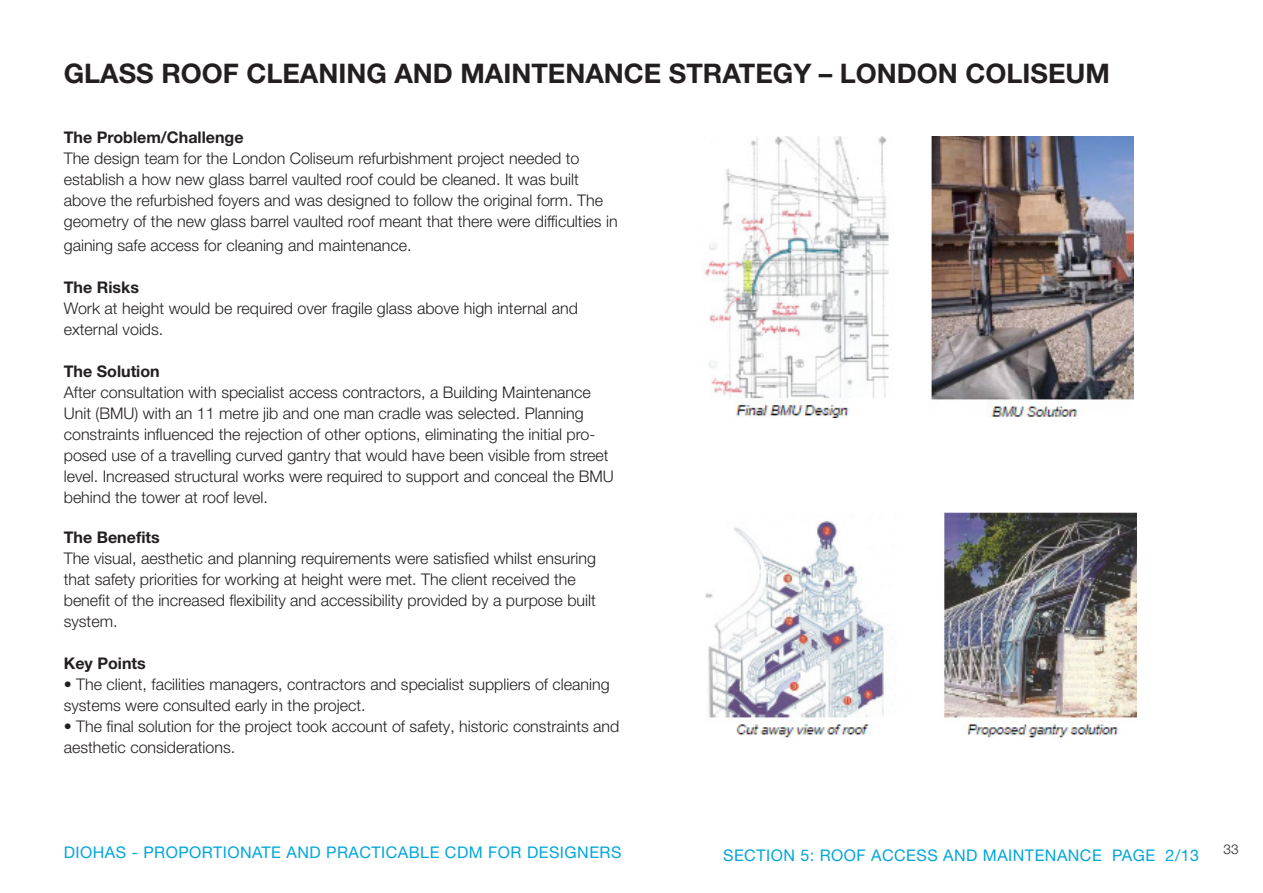
<style>
.page{position:relative;width:1263px;height:893px;background:#fff}
.page>*{position:absolute;margin:0;border:0;box-sizing:border-box;transform-origin:0 0}
.t1{font:700 27px "Helvetica Neue LT Pro";color:#231f20}
.t2{font:300 16.05px/21px "Helvetica Neue LT Pro";color:#231f20}
.Text_Medium_Heading{font:16.05px "Helvetica Neue LT Pro";letter-spacing:.03em;color:#00a6db}
.t3{font:700 16.05px "Helvetica Neue LT Pro";color:#231f20}
.t4{font:300 13.5px "Helvetica Neue LT Pro";color:#231f20}
</style>
<div class="page">
<img style="left:702px;top:136px;width:432px;height:281px">
<img style="left:706px;top:512px;width:430px;height:226px">
<p class="t1" style="left:64px;top:57px;width:1048px">GLASS ROOF CLEANING AND MAINTENANCE STRATEGY – LONDON COLISEUM</p>
<p class="t3" style="left:64px;top:128px;width:181px">The Problem/Challenge</p>
<p class="t2" style="left:64px;top:148px;width:555px">The design team for the London Coliseum refurbishment project needed to establish a how new glass barrel vaulted roof could be cleaned. It was built above the refurbished foyers and was designed to follow the original form. The geometry of the new glass barrel vaulted roof meant that there were difficulties in</p>
<p class="t2" style="left:64px;top:234px;width:349px">gaining safe access for cleaning and maintenance.</p>
<p class="t3" style="left:64px;top:277px;width:77px">The Risks</p>
<p class="t2" style="left:64px;top:297px;width:516px">Work at height would be required over fragile glass above high internal and external voids.</p>
<p class="t3" style="left:64px;top:361px;width:97px">The Solution</p>
<p class="t2" style="left:64px;top:381px;width:552px">After consultation with specialist access contractors, a Building Maintenance Unit (BMU) with an 11 metre jib and one man cradle was selected. Planning constraints influenced the rejection of other options, eliminating the initial pro&shy;posed use of a travelling curved gantry that would have been visible from street level. Increased structural works were required to support and conceal the BMU behind the tower at roof level.</p>
<p class="t3" style="left:64px;top:527px;width:97px">The Benefits</p>
<p class="t2" style="left:64px;top:547px;width:534px">The visual, aesthetic and planning requirements were satisfied whilst ensuring that safety priorities for working at height were met. The client received the benefit of the increased flexibility and accessibility provided by a purpose built system.</p>
<p class="t3" style="left:64px;top:653px;width:84px">Key Points</p>
<p class="t2" style="left:64px;top:673px;width:547px">• The client, facilities managers, contractors and specialist suppliers of cleaning systems were consulted early in the project.</p>
<p class="t2" style="left:64px;top:715px;width:557px">• The final solution for the project took account of safety, historic constraints and aesthetic considerations.</p>
<p class="Text_Medium_Heading" style="left:64px;top:842px;width:559px">DIOHAS - PROPORTIONATE AND PRACTICABLE CDM FOR DESIGNERS</p>
<p class="Text_Medium_Heading" style="left:723px;top:845px;width:477px">SECTION 5: ROOF ACCESS AND MAINTENANCE PAGE 2/13</p>
<p class="t4" style="left:1223px;top:841px;width:17px">33</p>
</div>
